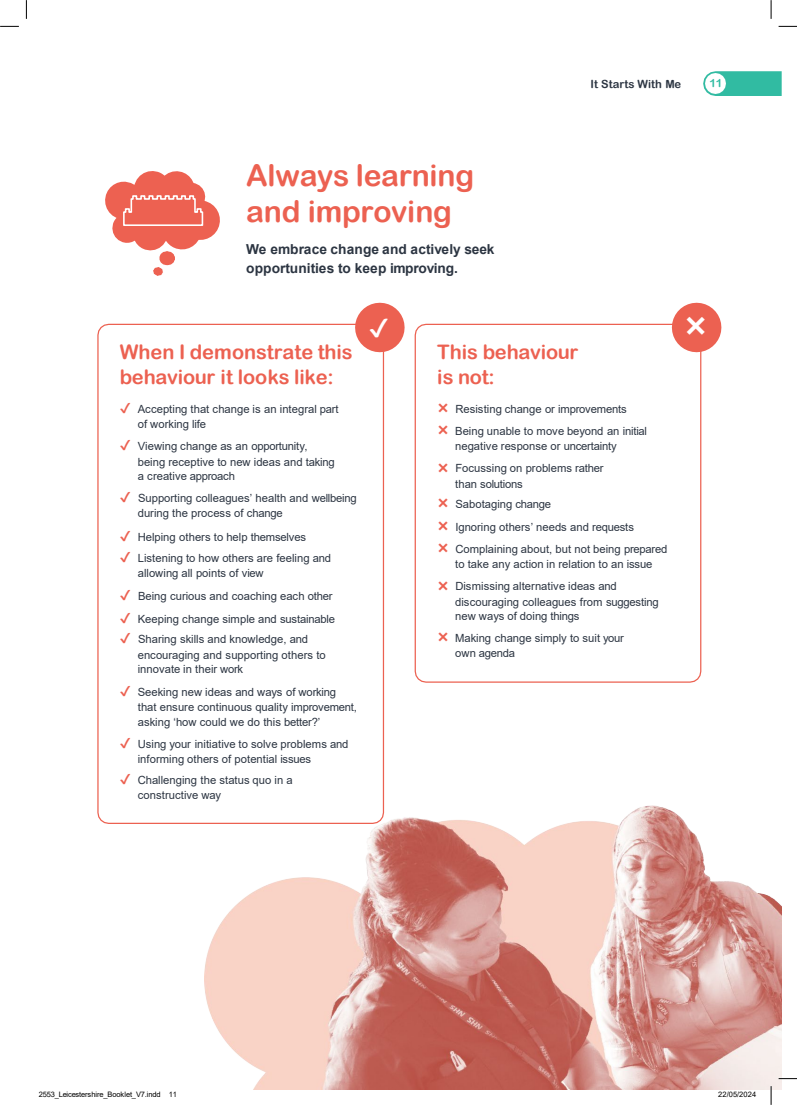
<style>
.page{position:relative;width:797px;height:1105px;background:#fff}
.page>*{position:absolute;margin:0;border:0;box-sizing:border-box;transform-origin:0 0}
.t1{font:700 40px "Trebuchet MS";color:#fff}
.t2{font:30px/36px "Arial Rounded MT Bold";letter-spacing:-.01em;color:#ec6151}
.t3{font:25px "Meiryo UI";color:#fff}
.t4{font:20px/25px "Arial Rounded MT Bold";letter-spacing:-.005em;color:#ec6151}
.t5{font:700 13.75px/19px "Arial";color:#2c3542}
.t6{font:11.25px/15.1px "Arial";color:#2c3542}
.t7{font:11.25px "Arial Rounded MT Bold";color:#2c3542}
.t8{font:11.25px "Arial Rounded MT Bold";color:#31bba2}
.Slide{font:7.5px "Arial";letter-spacing:-.02em;color:#000}
.s1{font-family:"Meiryo UI";font-size:13.75px;color:#ec6151}
.s2{font-family:"Trebuchet MS";font-weight:700;font-size:20px;color:#ec6151}
</style>
<div class="page">
<img style="left:204px;top:674px;width:577px;height:415px">
<img style="left:153px;top:251px;width:22px;height:25px">
<svg style="left:105px;top:171px;width:115px;height:79px"></svg>
<svg style="left:97px;top:323px;width:287px;height:502px"></svg>
<svg style="left:355px;top:303px;width:49px;height:49px"></svg>
<svg style="left:414px;top:323px;width:287px;height:360px"></svg>
<svg style="left:671px;top:303px;width:50px;height:49px"></svg>
<svg style="left:703px;top:71px;width:78px;height:25px;background:#3dbfa7"></svg>
<img style="left:705px;top:74px;width:20px;height:20px">
<svg style="left:778px;top:1078px;width:18px;height:1px"></svg>
<svg style="left:769px;top:1086px;width:2px;height:19px"></svg>
<svg style="left:0;top:26px;width:19px;height:1px"></svg>
<svg style="left:778px;top:26px;width:18px;height:1px"></svg>
<svg style="left:26px;top:0;width:1px;height:19px"></svg>
<svg style="left:770px;top:0;width:1px;height:19px"></svg>
<p class="t2" style="left:246px;top:157px;width:229px">Always learning and improving</p>
<p class="t5" style="left:246px;top:239px;width:250px">We embrace change and actively seek opportunities to keep improving.</p>
<p class="t7" style="left:590px;top:77px;width:92px">It Starts With Me</p>
<p class="t8" style="left:709px;top:77px;width:15px">11</p>
<p class="t4" style="left:120px;top:339px;width:234px">When I demonstrate this behaviour it looks like:</p>
<p class="t6" style="left:138px;top:401px;width:202px;text-indent:-18px"><span class="s1">✔</span> Accepting that change is an integral part of working life</p>
<p class="t6" style="left:138px;top:438px;width:198px;text-indent:-18px"><span class="s1">✔</span> Viewing change as an opportunity, being receptive to new ideas and taking a creative approach</p>
<p class="t6" style="left:138px;top:491px;width:220px;text-indent:-18px"><span class="s1">✔</span> Supporting colleagues’ health and wellbeing during the process of change</p>
<p class="t6" style="left:120px;top:529px;width:188px"><span class="s1">✔</span> Helping others to help themselves</p>
<p class="t6" style="left:138px;top:550px;width:194px;text-indent:-18px"><span class="s1">✔</span> Listening to how others are feeling and allowing all points of view</p>
<p class="t6" style="left:120px;top:589px;width:214px"><span class="s1">✔</span> Being curious and coaching each other</p>
<p class="t6" style="left:120px;top:611px;width:217px"><span class="s1">✔</span> Keeping change simple and sustainable</p>
<p class="t6" style="left:138px;top:631px;width:189px;text-indent:-18px"><span class="s1">✔</span> Sharing skills and knowledge, and encouraging and supporting others to innovate in their work</p>
<p class="t6" style="left:138px;top:684px;width:221px;text-indent:-18px"><span class="s1">✔</span> Seeking new ideas and ways of working that ensure continuous quality improvement, asking ‘how could we do this better?’</p>
<p class="t6" style="left:138px;top:736px;width:212px;text-indent:-18px"><span class="s1">✔</span> Using your initiative to solve problems and informing others of potential issues</p>
<p class="t6" style="left:138px;top:773px;width:157px;text-indent:-18px"><span class="s1">✔</span> Challenging the status quo in a constructive way</p>
<p class="t3" style="left:368px;top:310px;width:22px">✔</p>
<p class="t1" style="left:683px;top:299px;width:25px">×</p>
<p class="t4" style="left:437px;top:339px;width:143px">This behaviour is not:</p>
<p class="t6" style="left:437px;top:401px;width:191px"><span class="s2">×</span> Resisting change or improvements</p>
<p class="t6" style="left:437px;top:423px;width:211px"><span class="s2">×</span> Being unable to move beyond an initial</p>
<p class="t6" style="left:455px;top:438px;width:163px">negative response or uncertainty</p>
<p class="t6" style="left:455px;top:461px;width:150px;text-indent:-18px"><span class="s2">×</span> Focussing on problems rather than solutions</p>
<p class="t6" style="left:437px;top:496px;width:115px"><span class="s2">×</span> Sabotaging change</p>
<p class="t6" style="left:437px;top:519px;width:198px"><span class="s2">×</span> Ignoring others’ needs and requests</p>
<p class="t6" style="left:437px;top:541px;width:231px"><span class="s2">×</span> Complaining about, but not being prepared</p>
<p class="t6" style="left:455px;top:556px;width:199px">to take any action in relation to an issue</p>
<p class="t6" style="left:455px;top:579px;width:205px;text-indent:-18px"><span class="s2">×</span> Dismissing alternative ideas and discouraging colleagues from suggesting</p>
<p class="t6" style="left:455px;top:608px;width:126px">new ways of doing things</p>
<p class="t6" style="left:455px;top:630px;width:170px;text-indent:-18px"><span class="s2">×</span> Making change simply to suit your own agenda</p>
<p class="Slide" style="left:39px;top:1090px;width:140px">2553_Leicestershire_Booklet_V7.indd 11</p>
<p class="Slide" style="left:718px;top:1090px;width:39px">22/05/2024</p>
</div>
